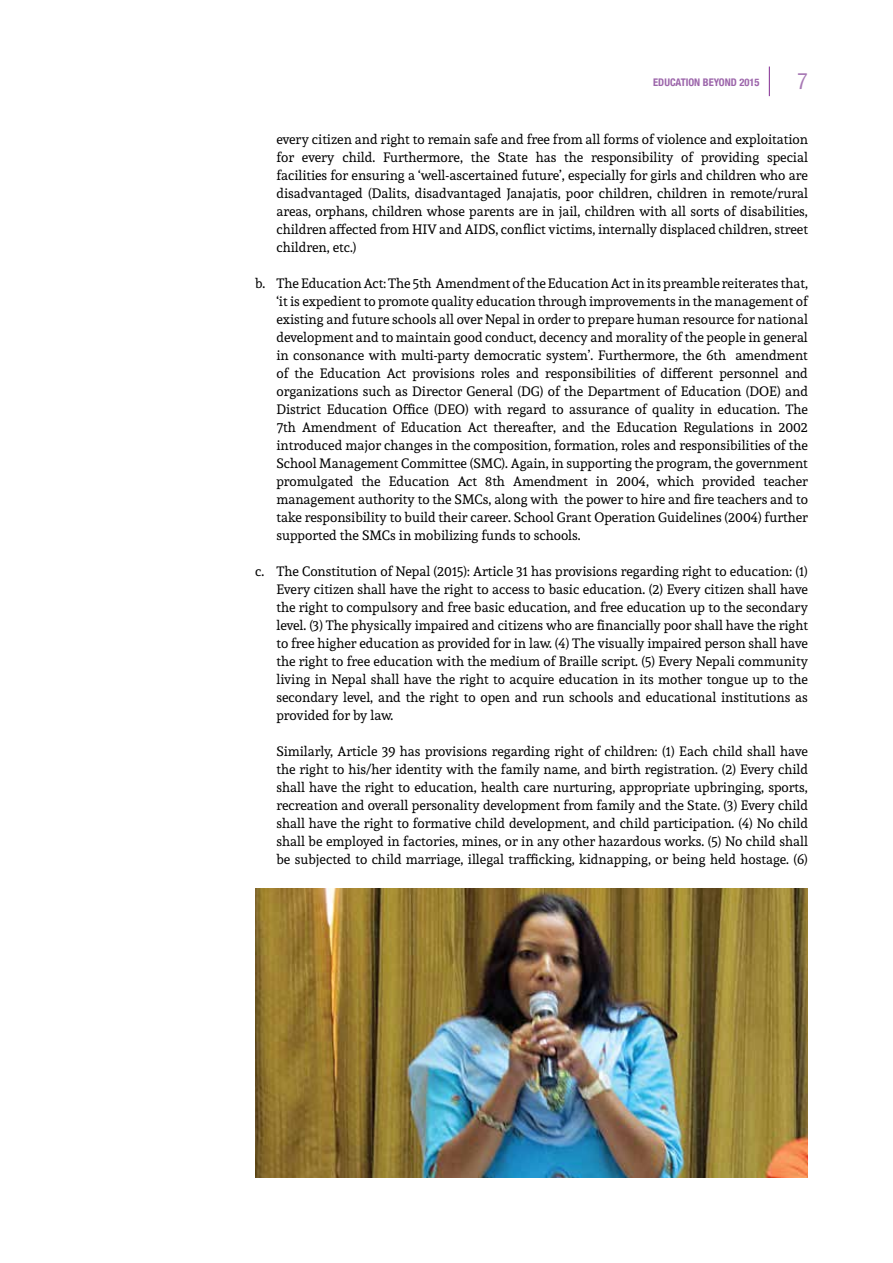
<style>
.page{position:relative;width:893px;height:1263px;background:#fff}
.page>*{position:absolute;margin:0;border:0;box-sizing:border-box;transform-origin:0 0}
.t1{font:condensed 21.3px "Helvetica";color:#a778b4}
.t2{font:13.5px/18px "Andada";color:#000;text-align:justify}
.t3{font:700 condensed 10.5px "Helvetica Neue LT Com";color:#9c65aa}
</style>
<div class="page">
<svg style="left:769px;top:67px;width:1px;height:29px"></svg>
<img style="left:255px;top:888px;width:553px;height:290px">
<p class="t3" style="left:653px;top:76px;width:108px">EDUCATION BEYOND 2015</p>
<h1 class="t1" style="left:797px;top:68px;width:12px">7</h1>
<p class="t2" style="left:276px;top:130px;width:533px">every citizen and right to remain safe and free from all forms of violence and exploitation for every child. Furthermore, the State has the responsibility of providing special facilities for ensuring a ‘well-ascertained future’, especially for girls and children who are disadvantaged (Dalits, disadvantaged Janajatis, poor children, children in remote/rural areas, orphans, children whose parents are in jail, children with all sorts of disabilities, children affected from HIV and AIDS, conflict victims, internally displaced children, street children, etc.)</p>
<p class="t2" style="left:276px;top:274px;width:533px;text-indent:-21px">b. The Education Act: The 5th Amendment of the Education Act in its preamble reiterates that, ‘it is expedient to promote quality education through improvements in the management of existing and future schools all over Nepal in order to prepare human resource for national development and to maintain good conduct, decency and morality of the people in general in consonance with multi-party democratic system’. Furthermore, the 6th amendment of the Education Act provisions roles and responsibilities of different personnel and organizations such as Director General (DG) of the Department of Education (DOE) and District Education Office (DEO) with regard to assurance of quality in education. The 7th Amendment of Education Act thereafter, and the Education Regulations in 2002 introduced major changes in the composition, formation, roles and responsibilities of the School Management Committee (SMC). Again, in supporting the program, the government promulgated the Education Act 8th Amendment in 2004, which provided teacher management authority to the SMCs, along with the power to hire and fire teachers and to take responsibility to build their career. School Grant Operation Guidelines (2004) further supported the SMCs in mobilizing funds to schools.</p>
<p class="t2" style="left:276px;top:562px;width:533px;text-indent:-21px">c. The Constitution of Nepal (2015): Article 31 has provisions regarding right to education: (1)<br>Every citizen shall have the right to access to basic education. (2) Every citizen shall have the right to compulsory and free basic education, and free education up to the secondary level. (3) The physically impaired and citizens who are financially poor shall have the right to free higher education as provided for in law. (4) The visually impaired person shall have the right to free education with the medium of Braille script. (5) Every Nepali community living in Nepal shall have the right to acquire education in its mother tongue up to the secondary level, and the right to open and run schools and educational institutions as provided for by law.</p>
<p class="t2" style="left:276px;top:742px;width:533px">Similarly, Article 39 has provisions regarding right of children: (1) Each child shall have the right to his/her identity with the family name, and birth registration. (2) Every child shall have the right to education, health care nurturing, appropriate upbringing, sports, recreation and overall personality development from family and the State. (3) Every child shall have the right to formative child development, and child participation. (4) No child shall be employed in factories, mines, or in any other hazardous works. (5) No child shall be subjected to child marriage, illegal trafficking, kidnapping, or being held hostage. (6)</p>
</div>
